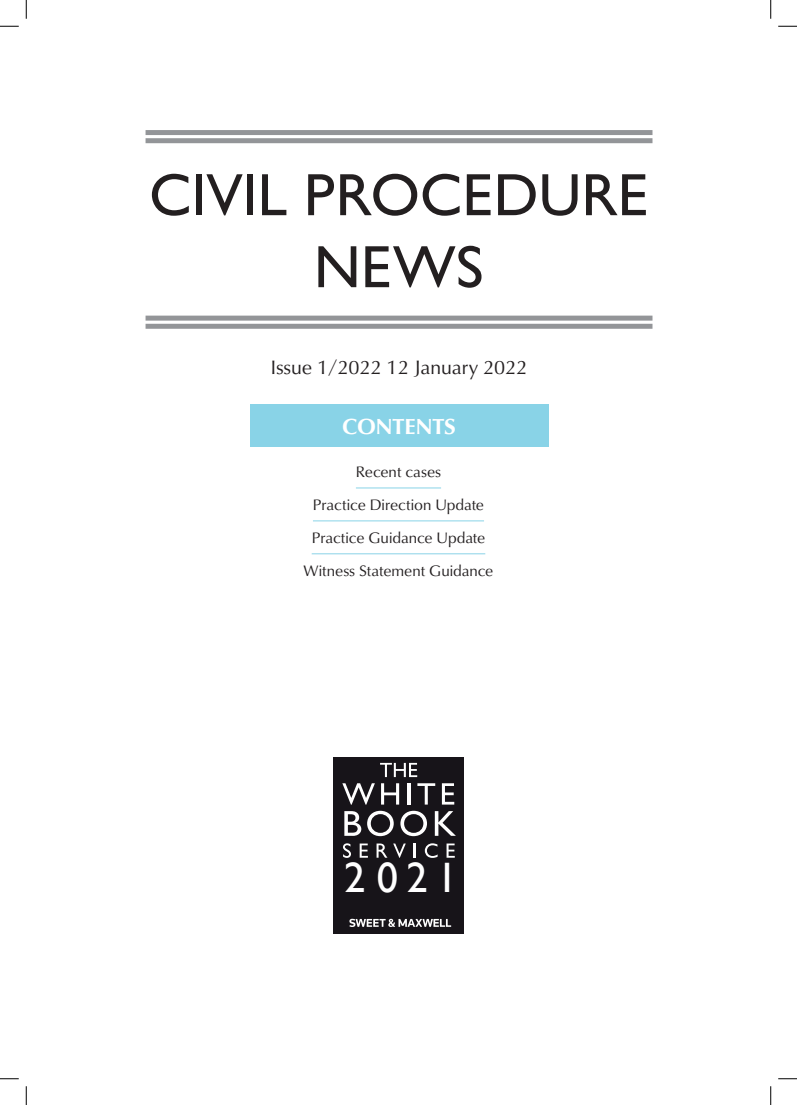
<style>
.page{position:relative;width:797px;height:1105px;background:#fff}
.page>*{position:absolute;margin:0;border:0;box-sizing:border-box;transform-origin:0 0}
.t1{font:500 60px/72px "Gill Sans Nova";color:#231f20;text-align:center}
.t2{font:42.5px "Gill Sans";color:#fff}
.t3{font:700 22.5px "Classico URW";color:#fff}
.t4{font:20px "Classico URW";color:#231f20}
.t5{font:15.62px/32.9px "Classico URW";color:#231f20;text-align:center}
</style>
<div class="page">
<div style="left:145px;top:316px;width:507px;height:5px;background:#939598"></div>
<div style="left:145px;top:324px;width:507px;height:5px;background:#939598"></div>
<div style="left:334px;top:757px;width:130px;height:176px;background:#171419"></div>
<svg style="left:380px;top:763px;width:37px;height:14px"></svg>
<svg style="left:342px;top:783px;width:33px;height:22px"></svg>
<svg style="left:381px;top:783px;width:18px;height:21px"></svg>
<hr style="left:407px;top:783px;width:4px;height:21px;background:#fff">
<svg style="left:417px;top:783px;width:18px;height:21px"></svg>
<svg style="left:442px;top:783px;width:12px;height:21px"></svg>
<svg style="left:344px;top:811px;width:17px;height:25px"></svg>
<svg style="left:367px;top:811px;width:27px;height:25px"></svg>
<svg style="left:400px;top:811px;width:27px;height:25px"></svg>
<svg style="left:435px;top:811px;width:21px;height:25px"></svg>
<svg style="left:343px;top:843px;width:8px;height:15px"></svg>
<svg style="left:359px;top:843px;width:9px;height:15px"></svg>
<svg style="left:376px;top:843px;width:11px;height:15px"></svg>
<svg style="left:393px;top:843px;width:13px;height:15px"></svg>
<svg style="left:414px;top:843px;width:2px;height:15px"></svg>
<svg style="left:425px;top:843px;width:12px;height:15px"></svg>
<svg style="left:446px;top:843px;width:9px;height:15px"></svg>
<svg style="left:349px;top:919px;width:102px;height:8px"></svg>
<div style="left:145px;top:130px;width:507px;height:5px;background:#939598"></div>
<div style="left:145px;top:138px;width:507px;height:5px;background:#939598"></div>
<div style="left:249px;top:404px;width:299px;height:43px;background:#89d3e7"></div>
<hr style="left:356px;top:487px;width:85px;height:1px;background:#89d3e7">
<hr style="left:313px;top:520px;width:171px;height:1px;background:#89d3e7">
<hr style="left:312px;top:553px;width:173px;height:1px;background:#89d3e7">
<svg style="left:0;top:25px;width:19px;height:2px"></svg>
<svg style="left:778px;top:25px;width:19px;height:2px"></svg>
<svg style="left:0;top:1078px;width:19px;height:1px"></svg>
<svg style="left:778px;top:1078px;width:19px;height:1px"></svg>
<svg style="left:25px;top:0;width:2px;height:19px"></svg>
<svg style="left:25px;top:1086px;width:2px;height:19px"></svg>
<svg style="left:770px;top:0;width:1px;height:19px"></svg>
<svg style="left:770px;top:1086px;width:1px;height:19px"></svg>
<h1 class="t1" style="left:149px;top:158px;width:501px">CIVIL PROCEDURE<br>NEWS</h1>
<p class="t4" style="left:271px;top:352px;width:258px">Issue 1/2022 12 January 2022</p>
<h3 class="t3" style="left:342px;top:410px;width:115px">CONTENTS</h3>
<p class="t5" style="left:303px;top:454px;width:191px">Recent cases<br>Practice Direction Update<br>Practice Guidance Update<br>Witness Statement Guidance</p>
<h2 class="t2" style="left:344px;top:853px;width:115px">2021</h2>
</div>
